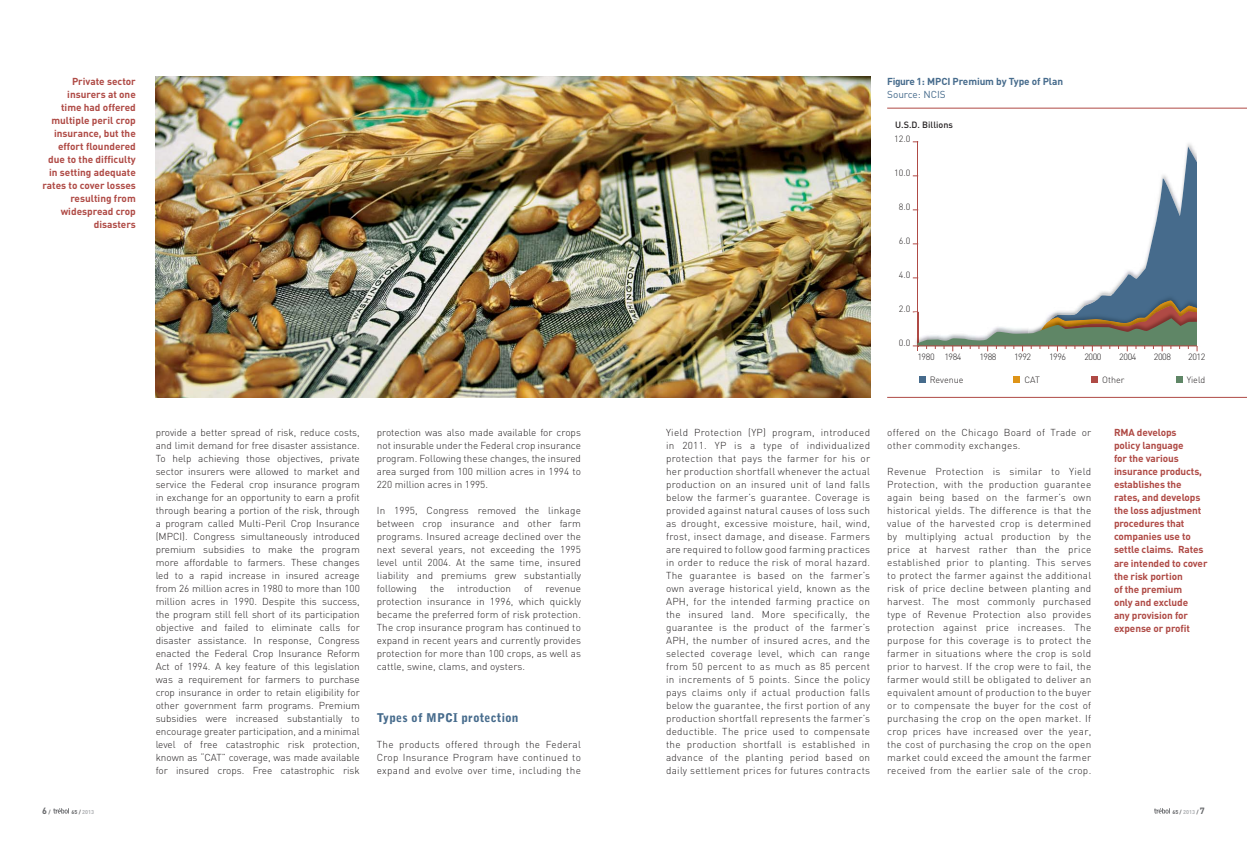
<style>
.page{position:relative;width:1247px;height:842px;background:#fff}
.page>*{position:absolute;margin:0;border:0;box-sizing:border-box;transform-origin:0 0}
.t1{font:900 12px "Bell Gothic Std";letter-spacing:.01em;color:#466b8c}
.t2{font:300 10px/13px "DIN";letter-spacing:.01em;color:#231f20;text-align:justify}
.t3{font:700 10px/13px "DIN";letter-spacing:-.01em;color:#af4a45;text-align:right}
.t4{font:300 10px/13px "DIN";letter-spacing:.03em;color:#231f20}
.t5{font:700 10px "DIN";letter-spacing:-.01em;color:#466b8c}
.t6{font:10px "DIN";color:#466b8c}
.t7{font:300 9px "DIN";letter-spacing:-.05em;color:#231f20}
.t8{font:500 9px "DIN";color:#231f20}
.t9{font:300 9px "DIN";color:#231f20}
.t10{font:700 9px "DIN";color:#67686b}
.t11{font:700 5.5px "DIN";color:#67686b}
.t12{font:700 5.5px "DIN";color:#aeb0b3}
.s1{font-size:5.5px}
.s2{color:#67686b}
.s3{color:#aeb0b3}
.s4{font-size:9px}
</style>
<div class="page">
<svg style="left:53px;top:808px;width:16px;height:5px"></svg>
<svg style="left:1154px;top:808px;width:16px;height:5px"></svg>
<img style="left:156px;top:76px;width:714px;height:321px">
<hr style="left:887px;top:108px;width:360px;height:1px;background:#af4a45">
<hr style="left:887px;top:397px;width:360px;height:1px;background:#af4a45">
<svg style="left:913px;top:141px;width:285px;height:210px"></svg>
<hr style="left:913px;top:345px;width:284px;height:1px;background:#af4a45">
<div style="left:919px;top:376px;width:6px;height:7px;background:#466b8c"></div>
<div style="left:1013px;top:376px;width:7px;height:7px;background:#de9417"></div>
<div style="left:1091px;top:376px;width:7px;height:7px;background:#af4a45"></div>
<div style="left:1176px;top:376px;width:6px;height:7px;background:#5f8666"></div>
<div style="left:1197px;top:150px;width:7px;height:195px;background:#fff"></div>
<p class="t3" style="left:42px;top:76px;width:95px">Private sector insurers at one<br>time had offered multiple peril crop insurance, but the effort floundered due to the difficulty in setting adequate rates to cover losses resulting from widespread crop disasters</p>
<p class="t2" style="left:156px;top:427px;width:206px">provide a better spread of risk, reduce costs, and limit demand for free disaster assistance.<br>To help achieving those objectives, private sector insurers were allowed to market and service the Federal crop insurance program in exchange for an opportunity to earn a profit through bearing a portion of the risk, through a program called Multi-Peril Crop Insurance (MPCI). Congress simultaneously introduced premium subsidies to make the program more affordable to farmers. These changes led to a rapid increase in insured acreage from 26 million acres in 1980 to more than 100 million acres in 1990. Despite this success, the program still fell short of its participation objective and failed to eliminate calls for disaster assistance. In response, Congress enacted the Federal Crop Insurance Reform Act of 1994. A key feature of this legislation was a requirement for farmers to purchase crop insurance in order to retain eligibility for other government farm programs. Premium subsidies were increased substantially to encourage greater participation, and a minimal level of free catastrophic risk protection, known as “CAT” coverage, was made available for insured crops. Free catastrophic risk</p>
<p class="t2" style="left:377px;top:427px;width:206px">protection was also made available for crops not insurable under the Federal crop insurance program. Following these changes, the insured area surged from 100 million acres in 1994 to 220 million acres in 1995.</p>
<p class="t2" style="left:377px;top:505px;width:206px">In 1995, Congress removed the linkage between crop insurance and other farm programs. Insured acreage declined over the next several years, not exceeding the 1995 level until 2004. At the same time, insured liability and premiums grew substantially following</p>
<p class="t2" style="left:430px;top:583px;width:16px">the</p>
<p class="t2" style="left:457px;top:583px;width:55px">introduction</p>
<p class="t2" style="left:524px;top:583px;width:10px">of</p>
<p class="t2" style="left:377px;top:583px;width:206px;text-indent:169px">revenue protection insurance in 1996, which quickly became the preferred form of risk protection.<br>The crop insurance program has continued to expand in recent years and currently provides protection for more than 100 crops, as well as cattle, swine, clams, and oysters.</p>
<p class="t1" style="left:377px;top:712px;width:143px">Types of MPCI protection</p>
<p class="t2" style="left:377px;top:739px;width:206px">The products offered through the Federal Crop Insurance Program have continued to expand and evolve over time, including the</p>
<p class="t5" style="left:887px;top:78px;width:177px">Figure 1: MPCI Premium by Type of Plan</p>
<p class="t6" style="left:887px;top:91px;width:60px">Source: NCIS</p>
<p class="t8" style="left:895px;top:121px;width:59px">U.S.D. Billions</p>
<p class="t7" style="left:894px;top:136px;width:18px">12.0</p>
<p class="t7" style="left:894px;top:170px;width:18px">10.0</p>
<p class="t7" style="left:899px;top:203px;width:13px">8.0</p>
<p class="t7" style="left:899px;top:237px;width:13px">6.0</p>
<p class="t7" style="left:899px;top:271px;width:13px">4.0</p>
<p class="t7" style="left:899px;top:305px;width:13px">2.0</p>
<p class="t7" style="left:899px;top:339px;width:13px">0.0</p>
<p class="t7" style="left:917px;top:354px;width:19px">1980</p>
<p class="t7" style="left:944px;top:354px;width:19px">1984</p>
<p class="t7" style="left:1014px;top:354px;width:19px">1992</p>
<p class="t7" style="left:1084px;top:354px;width:19px">2000</p>
<p class="t7" style="left:1188px;top:354px;width:19px">2012</p>
<p class="t7" style="left:979px;top:354px;width:19px">1988</p>
<p class="t7" style="left:1049px;top:354px;width:19px">1996</p>
<p class="t7" style="left:1119px;top:354px;width:19px">2004</p>
<p class="t7" style="left:1154px;top:354px;width:19px">2008</p>
<p class="t9" style="left:929px;top:376px;width:35px">Revenue</p>
<p class="t7" style="left:1024px;top:376px;width:17px">CAT</p>
<p class="t7" style="left:1102px;top:376px;width:24px">Other</p>
<p class="t7" style="left:1186px;top:376px;width:20px">Yield</p>
<p class="t2" style="left:666px;top:427px;width:206px">Yield Protection (YP) program, introduced in 2011. YP is a type of individualized protection that pays the farmer for his or her production shortfall whenever the actual production on an insured unit of land falls below the farmer’s guarantee. Coverage is provided against natural causes of loss such as drought, excessive moisture, hail, wind, frost, insect damage, and disease. Farmers are required to follow good farming practices in order to reduce the risk of moral hazard.<br>The guarantee is based on the farmer’s own average historical yield, known as the APH, for the intended farming practice on the insured land. More specifically, the guarantee is the product of the farmer’s APH, the number of insured acres, and the selected coverage level, which can range from 50 percent to as much as 85 percent in increments of 5 points. Since the policy pays claims only if actual production falls below the guarantee, the first portion of any production shortfall represents the farmer’s deductible. The price used to compensate the production shortfall is established in advance of the planting period based on daily settlement prices for futures contracts</p>
<p class="t4" style="left:887px;top:427px;width:206px">offered on the Chicago Board of Trade or other commodity exchanges.</p>
<p class="t2" style="left:887px;top:466px;width:206px">Revenue Protection is similar to Yield Protection, with the production guarantee again being based on the farmer’s own historical yields. The difference is that the value of the harvested crop is determined by multiplying actual production by the price at harvest rather than the price established prior to planting. This serves to protect the farmer against the additional risk of price decline between planting and harvest. The most commonly purchased type of Revenue Protection also provides protection against price increases. The purpose for this coverage is to protect the farmer in situations where the crop is sold prior to harvest. If the crop were to fail, the farmer would still be obligated to deliver an equivalent amount of production to the buyer or to compensate the buyer for the cost of purchasing the crop on the open market. If crop prices have increased over the year, the cost of purchasing the crop on the open market could exceed the amount the farmer received from the earlier sale of the crop.</p>
<p class="t3" style="left:1114px;top:427px;width:95px;text-align:left">RMA develops<br>policy language<br>for the various insurance products, establishes the rates, and develops the loss adjustment procedures that companies use to settle claims. Rates are intended to cover the risk portion<br>of the premium<br>only and exclude<br>any provision for expense or profit</p>
<p class="t10" style="left:42px;top:807px;width:10px">6 <span class="s1">/</span></p>
<p class="t12" style="left:72px;top:809px;width:24px"><span class="s2">65 /</span> 2013</p>
<p class="t11" style="left:1172px;top:809px;width:34px">65 / <span class="s3">2013</span> / <span class="s4">7</span></p>
</div>
